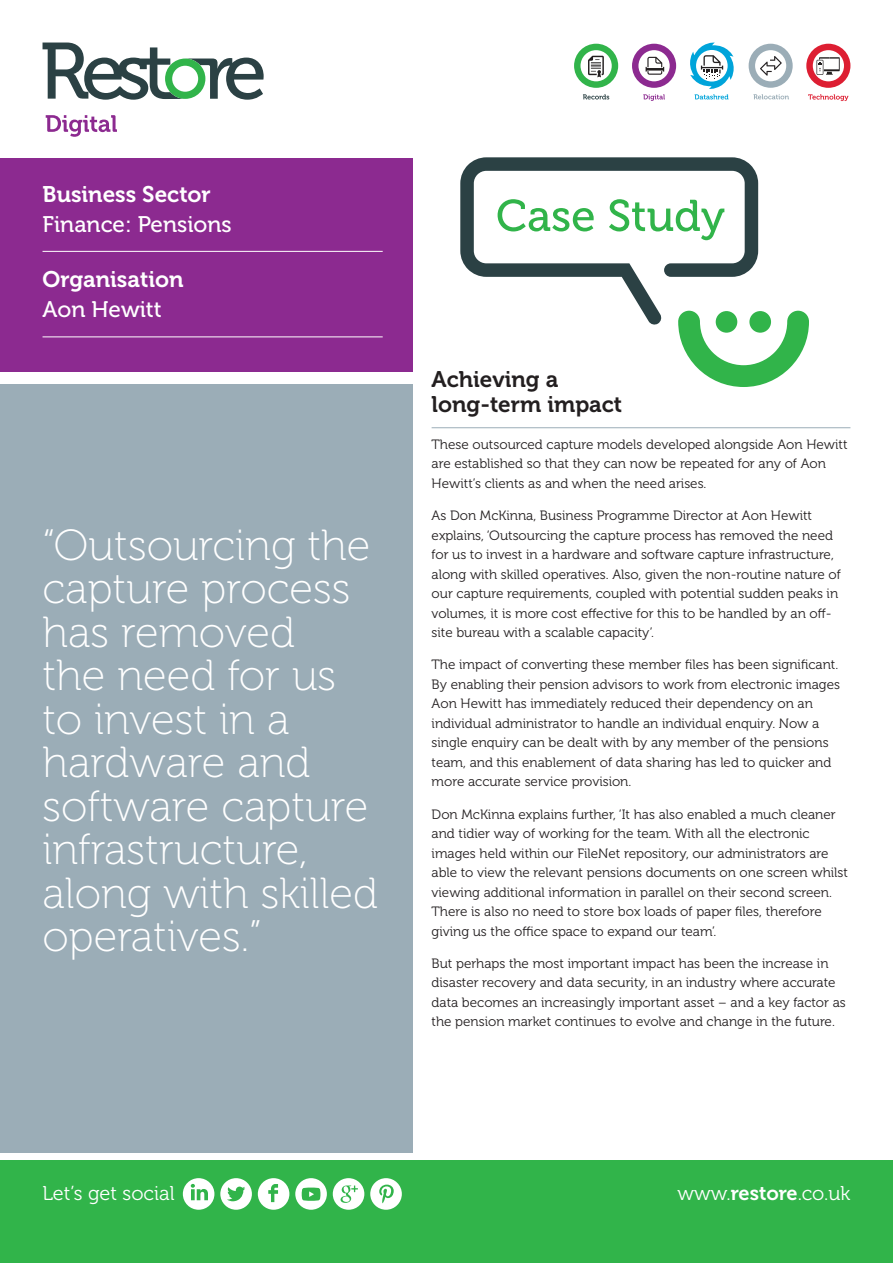
<style>
.page{position:relative;width:893px;height:1263px;background:#fff}
.page>*{position:absolute;margin:0;border:0;box-sizing:border-box;transform-origin:0 0}
.t1{font:43.5px/43.5px "Museo 100";color:#fff}
.t2{font:22.5px "Museo 700";color:#fff}
.t3{font:22.5px/25.5px "Museo 700";color:#231f20}
.t4{font:22.5px "Museo 500";color:#fff}
.t5{font:19.95px "Museo 300";color:#fff}
.t6{font:13.5px/19.5px "Museo 300";color:#231f20}
.s1{font-family:"Museo 700"}
</style>
<div class="page">
<div style="left:0;top:1160px;width:893px;height:103px;background:#31b44a"></div>
<svg style="left:258px;top:1178px;width:31px;height:32px"></svg>
<svg style="left:183px;top:1178px;width:31px;height:32px"></svg>
<svg style="left:220px;top:1178px;width:32px;height:32px"></svg>
<svg style="left:333px;top:1178px;width:31px;height:32px"></svg>
<svg style="left:370px;top:1178px;width:32px;height:32px"></svg>
<svg style="left:295px;top:1178px;width:32px;height:32px"></svg>
<svg style="left:46px;top:115px;width:71px;height:22px"></svg>
<svg style="left:43px;top:43px;width:221px;height:57px"></svg>
<svg style="left:632px;top:44px;width:44px;height:44px"></svg>
<svg style="left:574px;top:44px;width:44px;height:44px"></svg>
<svg style="left:583px;top:94px;width:26px;height:5px"></svg>
<svg style="left:643px;top:94px;width:22px;height:7px"></svg>
<svg style="left:690px;top:42px;width:44px;height:57px"></svg>
<svg style="left:753px;top:94px;width:36px;height:5px"></svg>
<svg style="left:808px;top:94px;width:40px;height:7px"></svg>
<svg style="left:749px;top:44px;width:44px;height:44px"></svg>
<svg style="left:806px;top:44px;width:44px;height:44px"></svg>
<div style="left:0;top:158px;width:412px;height:214px;background:#8c2a90"></div>
<hr style="left:432px;top:427px;width:418px;height:1px;background:#9badb7">
<div style="left:0;top:384px;width:412px;height:768px;background:#9badb7"></div>
<hr style="left:43px;top:251px;width:340px;height:1px;background:#fff">
<hr style="left:43px;top:336px;width:340px;height:1px;background:#fff">
<svg style="left:678px;top:311px;width:131px;height:76px"></svg>
<svg style="left:460px;top:157px;width:298px;height:168px"></svg>
<svg style="left:498px;top:199px;width:96px;height:32px"></svg>
<svg style="left:609px;top:199px;width:115px;height:41px"></svg>
<p class="t2" style="left:43px;top:182px;width:170px">Business Sector</p>
<p class="t4" style="left:43px;top:212px;width:191px">Finance: Pensions</p>
<p class="t2" style="left:43px;top:267px;width:143px">Organisation</p>
<p class="t4" style="left:43px;top:297px;width:121px">Aon Hewitt</p>
<p class="t1" style="left:43px;top:524px;width:337px">“Outsourcing the capture process has removed<br>the need for us to invest in a hardware and software capture infrastructure, along with skilled operatives.”</p>
<p class="t3" style="left:432px;top:367px;width:192px">Achieving a long-term impact</p>
<p class="t6" style="left:432px;top:435px;width:417px">These outsourced capture models developed alongside Aon Hewitt are established so that they can now be repeated for any of Aon<br>Hewitt’s clients as and when the need arises.</p>
<p class="t6" style="left:432px;top:506px;width:411px">As Don McKinna, Business Programme Director at Aon Hewitt explains, ‘Outsourcing the capture process has removed the need for us to invest in a hardware and software capture infrastructure, along with skilled operatives. Also, given the non-routine nature of our capture requirements, coupled with potential sudden peaks in volumes, it is more cost effective for this to be handled by an off&shy;site bureau with a scalable capacity’.</p>
<p class="t6" style="left:432px;top:655px;width:410px">The impact of converting these member files has been significant.<br>By enabling their pension advisors to work from electronic images Aon Hewitt has immediately reduced their dependency on an individual administrator to handle an individual enquiry. Now a single enquiry can be dealt with by any member of the pensions team, and this enablement of data sharing has led to quicker and more accurate service provision.</p>
<p class="t6" style="left:432px;top:804px;width:418px">Don McKinna explains further, ‘It has also enabled a much cleaner and tidier way of working for the team. With all the electronic images held within our FileNet repository, our administrators are able to view the relevant pensions documents on one screen whilst viewing additional information in parallel on their second screen.<br>There is also no need to store box loads of paper files, therefore giving us the office space to expand our team’.</p>
<p class="t6" style="left:432px;top:954px;width:416px">But perhaps the most important impact has been the increase in disaster recovery and data security, in an industry where accurate data becomes an increasingly important asset – and a key factor as the pension market continues to evolve and change in the future.</p>
<h3 class="t5" style="left:43px;top:1182px;width:134px">Let’s get social</h3>
<h3 class="t5" style="left:677px;top:1182px;width:175px">www.<span class="s1">restore</span>.co.uk</h3>
</div>
